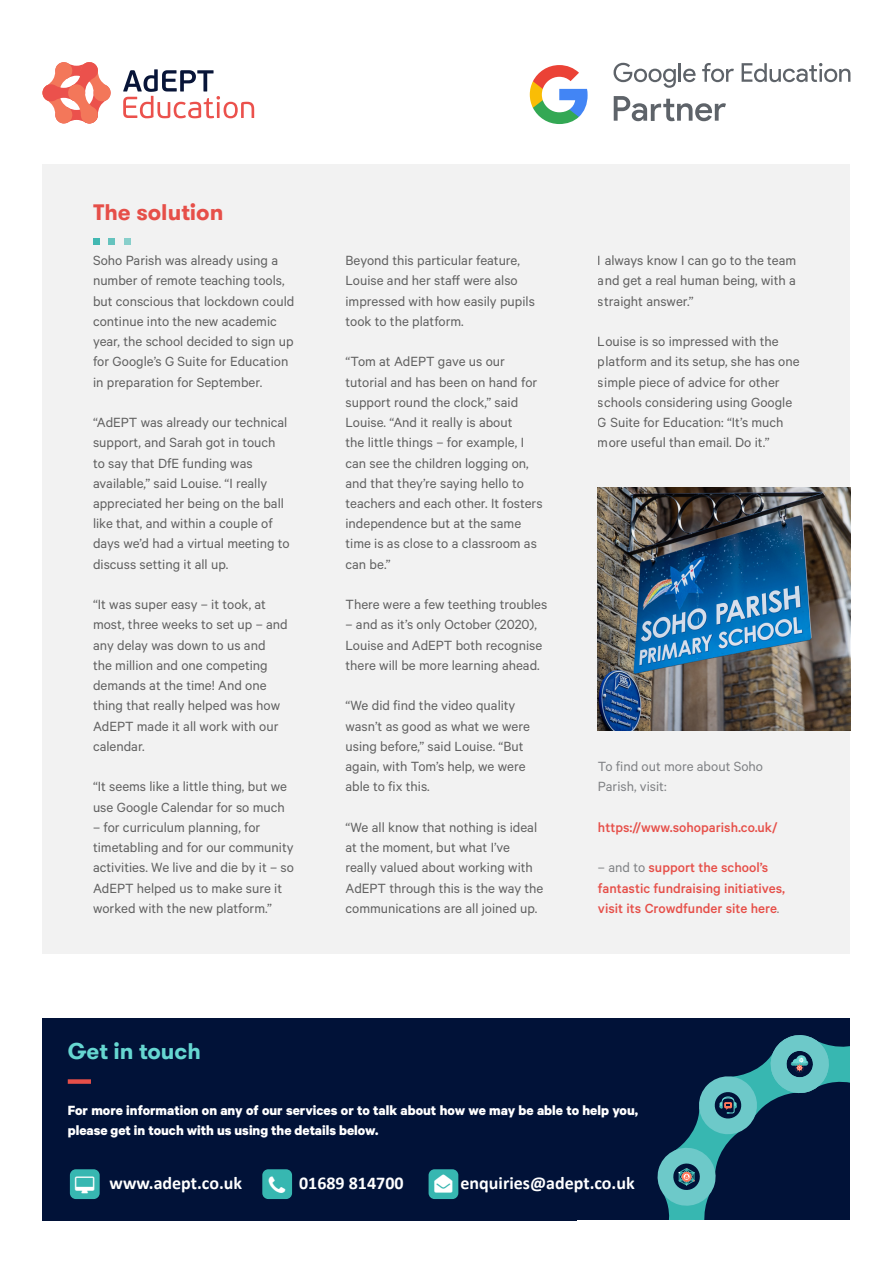
<style>
.page{position:relative;width:893px;height:1263px;background:#fff}
.page>*{position:absolute;margin:0;border:0;box-sizing:border-box;transform-origin:0 0}
.t1{font:700 22.5px "GT Walsheim Pro";color:#e64f49}
.t2{font:700 22.5px "GT Walsheim Pro";color:#66d7d1}
.t3{font:700 18px "Calibri";color:#fff}
.t4{font:15px/20.2px "Calibre";color:#000}
.t5{font:700 15px/20.2px "Calibre";color:#fff}
.t6{font:500 15px/20.2px "Calibre";color:#e64f49}
.t7{font:15px/20.2px "Calibre";color:#808285}
.s1{font-weight:400;color:#808285}
</style>
<div class="page">
<div style="left:43px;top:164px;width:807px;height:789px;background:#f2f2f2"></div>
<img style="left:598px;top:488px;width:252px;height:243px">
<div style="left:93px;top:238px;width:7px;height:7px;background:#42b8b2"></div>
<div style="left:109px;top:238px;width:6px;height:7px;background:#65c3be"></div>
<div style="left:124px;top:238px;width:7px;height:7px;background:#88cfcb"></div>
<div style="left:43px;top:1018px;width:807px;height:202px;background:#011238"></div>
<svg style="left:657px;top:1035px;width:193px;height:185px"></svg>
<div style="left:70px;top:1169px;width:30px;height:30px;background:#37b7b1;border-radius:6px"></div>
<div style="left:262px;top:1169px;width:30px;height:30px;background:#37b7b1;border-radius:6px"></div>
<div style="left:429px;top:1169px;width:29px;height:30px;background:#37b7b1;border-radius:6px"></div>
<div style="left:68px;top:1079px;width:23px;height:5px;background:#e64f49"></div>
<svg style="left:613px;top:63px;width:83px;height:25px"></svg>
<svg style="left:702px;top:63px;width:32px;height:19px"></svg>
<svg style="left:742px;top:63px;width:108px;height:19px"></svg>
<svg style="left:614px;top:96px;width:112px;height:25px"></svg>
<svg style="left:530px;top:65px;width:58px;height:59px"></svg>
<svg style="left:123px;top:69px;width:131px;height:49px"></svg>
<svg style="left:42px;top:62px;width:69px;height:62px"></svg>
<h1 class="t1" style="left:93px;top:197px;width:132px">The solution</h1>
<p class="t4" style="left:93px;top:250px;width:203px">Soho Parish was already using a number of remote teaching tools, but conscious that lockdown could continue into the new academic year, the school decided to sign up for Google’s G Suite for Education in preparation for September.</p>
<p class="t4" style="left:93px;top:412px;width:198px">“AdEPT was already our technical support, and Sarah got in touch to say that DfE funding was available,” said Louise. “I really appreciated her being on the ball like that, and within a couple of days we’d had a virtual meeting to discuss setting it all up.</p>
<p class="t4" style="left:93px;top:594px;width:196px">“It was super easy – it took, at most, three weeks to set up – and any delay was down to us and the million and one competing demands at the time! And one thing that really helped was how<br>AdEPT made it all work with our calendar.</p>
<p class="t4" style="left:93px;top:776px;width:195px">“It seems like a little thing, but we use Google Calendar for so much</p>
<p class="t4" style="left:93px;top:816px;width:202px">– for curriculum planning, for timetabling and for our community activities. We live and die by it – so<br>AdEPT helped us to make sure it worked with the new platform.”</p>
<h1 class="t2" style="left:68px;top:1037px;width:135px">Get in touch</h1>
<p class="t4" style="left:345px;top:250px;width:191px">Beyond this particular feature,<br>Louise and her staff were also impressed with how easily pupils took to the platform.</p>
<p class="t4" style="left:345px;top:351px;width:199px">“Tom at AdEPT gave us our tutorial and has been on hand for support round the clock,” said<br>Louise. “And it really is about<br>the little things – for example, I can see the children logging on, and that they’re saying hello to teachers and each other. It fosters independence but at the same time is as close to a classroom as can be.”</p>
<p class="t4" style="left:345px;top:594px;width:203px">There were a few teething troubles</p>
<p class="t4" style="left:345px;top:614px;width:198px">– and as it’s only October (2020),<br>Louise and AdEPT both recognise there will be more learning ahead.</p>
<p class="t4" style="left:345px;top:695px;width:186px">“We did find the video quality wasn’t as good as what we were using before,” said Louise. “But again, with Tom’s help, we were able to fix this.</p>
<p class="t4" style="left:345px;top:816px;width:199px">“We all know that nothing is ideal at the moment, but what I’ve really valued about working with<br>AdEPT through this is the way the communications are all joined up.</p>
<p class="t4" style="left:598px;top:250px;width:200px;text-align:justify">I always know I can go to the team and get a real human being, with a straight answer.”</p>
<p class="t4" style="left:598px;top:331px;width:203px">Louise is so impressed with the platform and its setup, she has one simple piece of advice for other schools considering using Google<br>G Suite for Education: “It’s much more useful than email. Do it.”</p>
<p class="t7" style="left:598px;top:756px;width:167px">To find out more about Soho<br>Parish, visit:</p>
<p class="t6" style="left:598px;top:816px;width:181px">https://www.sohoparish.co.uk/</p>
<p class="t6" style="left:598px;top:857px;width:189px"><span class="s1">– and to</span> support the school’s fantastic fundraising initiatives, visit its Crowdfunder site here<span class="s1">.</span></p>
<p class="t5" style="left:68px;top:1100px;width:572px">For more information on any of our services or to talk about how we may be able to help you, please get in touch with us using the details below.</p>
<p class="t3" style="left:109px;top:1171px;width:134px">www.adept.co.uk</p>
<p class="t3" style="left:299px;top:1171px;width:106px">01689 814700</p>
<p class="t3" style="left:461px;top:1171px;width:176px">enquiries@adept.co.uk</p>
</div>
